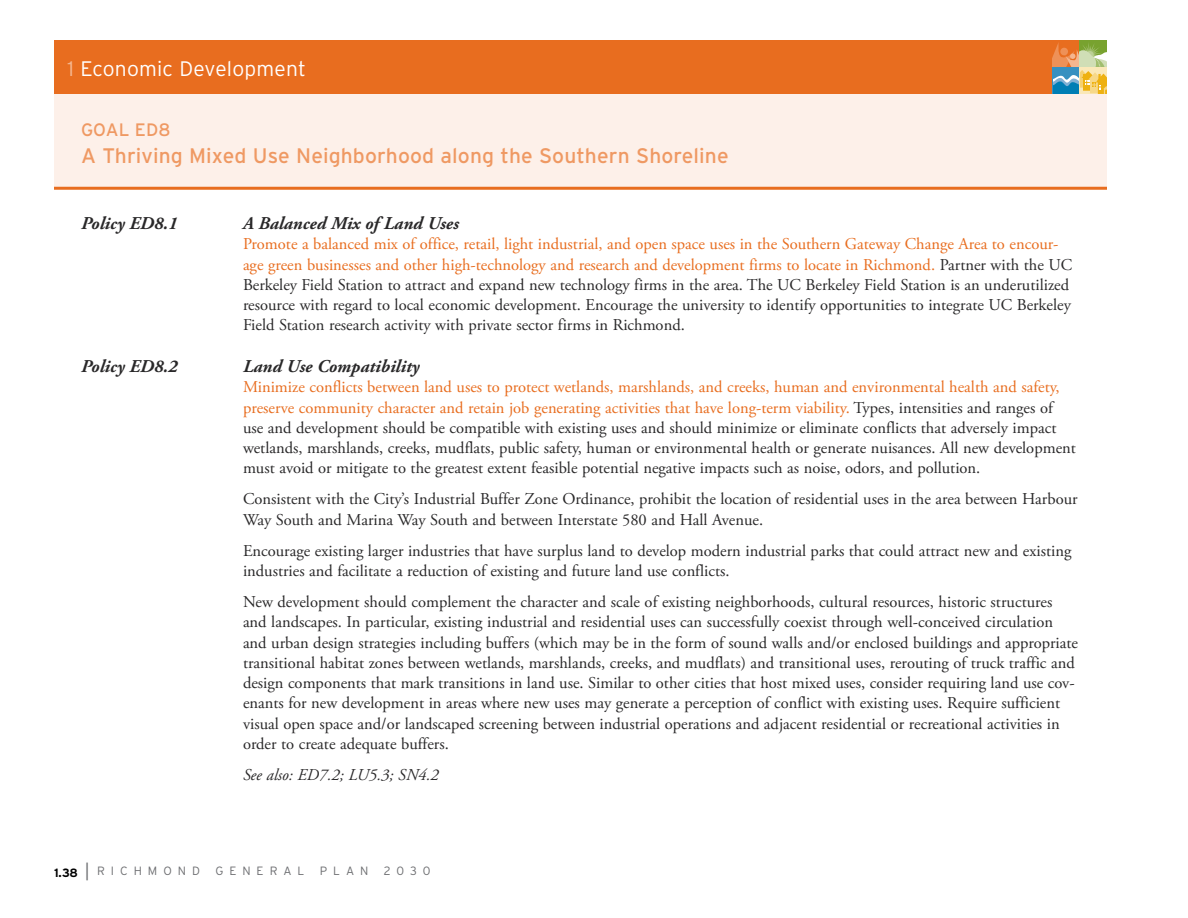
<style>
.page{position:relative;width:1188px;height:918px;background:#fff}
.page>*{position:absolute;margin:0;border:0;box-sizing:border-box;transform-origin:0 0}
.t1{font:21px "Interstate";letter-spacing:.005em;color:#ef9963}
.t2{font:300 21px "Interstate";letter-spacing:.01em;color:#fff}
.t3{font:italic 700 18px "Adobe Garamond Pro";color:#292829}
.t4{font:18px "Interstate";color:#ef9963}
.t5{font:16.5px/20.2px "Adobe Garamond Pro";color:#292829}
.t6{font:italic 16.5px "Adobe Garamond Pro";color:#292829}
.t7{font:300 12px "Interstate";letter-spacing:.5em;color:#6d6e71}
.s1{color:#f4b68f}
.s2{color:#e86d1f}
.s3{font-weight:700;color:#000}
.s4{font-size:18px}
</style>
<div class="page">
<div style="left:54px;top:40px;width:1053px;height:54px;background:#e86d1f"></div>
<div style="left:1080px;top:41px;width:27px;height:27px;background:#78a22f"></div>
<svg style="left:1053px;top:42px;width:54px;height:52px"></svg>
<div style="left:54px;top:94px;width:1053px;height:95px;background:#fdf0e9"></div>
<hr style="left:54px;top:187px;width:1053px;height:3px;background:#e86d1f">
<p class="t2" style="left:68px;top:56px;width:240px"><span class="s1">1</span> Economic Development</p>
<p class="t4" style="left:81px;top:119px;width:91px">Goal ed8</p>
<p class="t1" style="left:81px;top:143px;width:649px">A Thriving Mixed Use Neighborhood along the Southern Shoreline</p>
<p class="t3" style="left:81px;top:213px;width:98px">Policy ED8.1</p>
<p class="t3" style="left:243px;top:213px;width:218px">A Balanced Mix of Land Uses</p>
<p class="t5" style="left:243px;top:235px;width:831px"><span class="s2">Promote a balanced mix of office, retail, light industrial, and open space uses in the Southern Gateway Change Area to encour&shy;age green businesses and other high-technology and research and development firms to locate in Richmond.</span> Partner with the UC Berkeley Field Station to attract and expand new technology firms in the area. The UC Berkeley Field Station is an underutilized resource with regard to local economic development. Encourage the university to identify opportunities to integrate UC Berkeley Field Station research activity with private sector firms in Richmond.</p>
<p class="t3" style="left:81px;top:356px;width:98px">Policy ED8.2</p>
<p class="t3" style="left:243px;top:356px;width:178px">Land Use Compatibility</p>
<p class="t5" style="left:243px;top:378px;width:834px"><span class="s2">Minimize conflicts between land uses to protect wetlands, marshlands, and creeks, human and environmental health and safety, preserve community character and retain job generating activities that have long-term viability.</span> Types, intensities and ranges of use and development should be compatible with existing uses and should minimize or eliminate conflicts that adversely impact wetlands, marshlands, creeks, mudflats, public safety, human or environmental health or generate nuisances. All new development must avoid or mitigate to the greatest extent feasible potential negative impacts such as noise, odors, and pollution.</p>
<p class="t5" style="left:243px;top:490px;width:836px">Consistent with the City’s Industrial Buffer Zone Ordinance, prohibit the location of residential uses in the area between Harbour<br>Way South and Marina Way South and between Interstate 580 and Hall Avenue.</p>
<p class="t5" style="left:243px;top:541px;width:830px">Encourage existing larger industries that have surplus land to develop modern industrial parks that could attract new and existing industries and facilitate a reduction of existing and future land use conflicts.</p>
<p class="t5" style="left:243px;top:592px;width:837px">New development should complement the character and scale of existing neighborhoods, cultural resources, historic structures and landscapes. In particular, existing industrial and residential uses can successfully coexist through well-conceived circulation and urban design strategies including buffers (which may be in the form of sound walls and/or enclosed buildings and appropriate transitional habitat zones between wetlands, marshlands, creeks, and mudflats) and transitional uses, rerouting of truck traffic and design components that mark transitions in land use. Similar to other cities that host mixed uses, consider requiring land use cov&shy;enants for new development in areas where new uses may generate a perception of conflict with existing uses. Require sufficient visual open space and/or landscaped screening between industrial operations and adjacent residential or recreational activities in order to create adequate buffers.</p>
<p class="t6" style="left:243px;top:765px;width:197px">See also: ED7.2; LU5.3; SN4.2</p>
<p class="t7" style="left:54px;top:864px;width:79px"><span class="s3">1.38</span><span class="s4">|</span>r ichm</p>
<p class="t7" style="left:163px;top:864px;width:38px">ond</p>
<p class="t7" style="left:215px;top:864px;width:66px">genera</p>
<p class="t7" style="left:297px;top:864px;width:8px">l</p>
<p class="t7" style="left:320px;top:864px;width:50px">plan</p>
<p class="t7" style="left:384px;top:864px;width:48px">2030</p>
</div>
